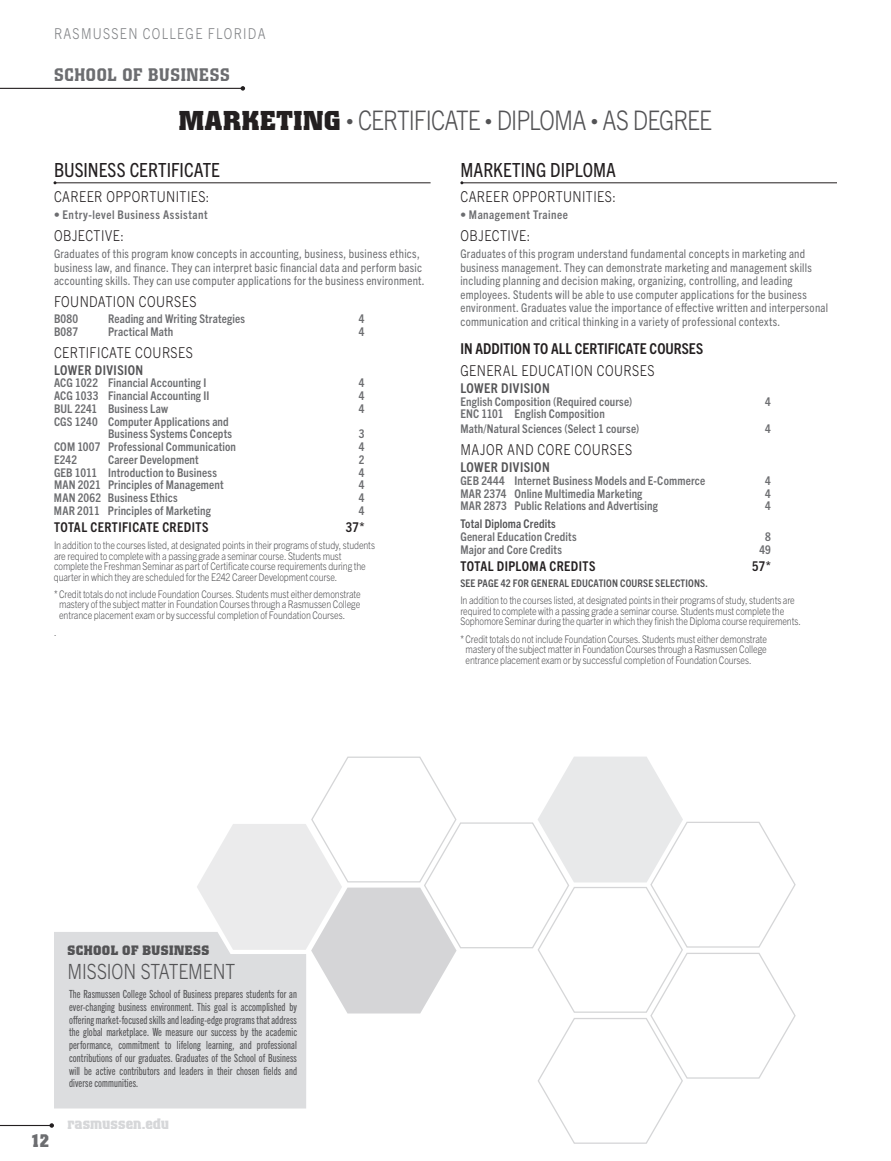
<style>
.page{position:relative;width:891px;height:1161px;background:#fff}
.page>*{position:absolute;margin:0;border:0;box-sizing:border-box;transform-origin:0 0}
.t1{font:300 27px "Trade Gothic Next LT Pro";letter-spacing:-.04em;color:#535355;scale:.85 1}
.t2{font:700 27px "Colossalis Pro";letter-spacing:.03em;color:#231f20}
.t3{font:300 21px "Trade Gothic Next LT Pro";letter-spacing:-.005em;color:#535355;scale:.85 1}
.t4{font:condensed 19.5px "Trade Gothic Next LT Pro";color:#231f20}
.t5{font:500 18px "Colossalis Pro";letter-spacing:.035em;color:#6c6d70}
.t6{font:700 18px "Colossalis Pro";color:#6c6d70}
.t7{font:300 15px "Trade Gothic Next LT Pro";letter-spacing:.035em;color:#231f20;scale:.85 1}
.t8{font:700 condensed 15px "Trade Gothic Next LT Pro";color:#231f20}
.t9{font:300 15px "Trade Gothic Next LT Pro";letter-spacing:.1em;color:#808285;scale:.85 1}
.t10{font:700 15px "Colossalis Pro";color:#d6d7d9}
.t11{font:700 condensed 13.5px "Trade Gothic Next LT Pro";letter-spacing:.03em;color:#231f20}
.t12{font:700 condensed 13.5px "Trade Gothic Next LT Pro";letter-spacing:.03em;color:#535355}
.t13{font:700 13.5px "Colossalis Pro";color:#535355}
.t14{font:condensed 12px/13.5px "Trade Gothic Next LT Pro";letter-spacing:.02em;color:#6c6d70}
.t15{font:700 condensed 12px/12.8px "Trade Gothic Next LT Pro";letter-spacing:.01em;color:#6c6d70;text-align:right}
.t16{font:700 condensed 12px "Trade Gothic Next LT Pro";letter-spacing:.04em;color:#6c6d70}
.t17{font:700 condensed 12px "Trade Gothic Next LT Pro";letter-spacing:.015em;color:#535355}
.t18{font:11.25px/12.8px "Trade Gothic Next LT Pro Cm";letter-spacing:.01em;color:#535355;text-align:justify}
.t19{font:300 10.5px/10.5px "Trade Gothic Next LT Pro";letter-spacing:-.015em;color:#535355;scale:.85 1}
.t20{font:700 condensed 10.5px "Trade Gothic Next LT Pro";letter-spacing:.015em;color:#535355}
.s1{font-family:"Colossalis Pro";font-weight:700;color:#231f20}
.s2{font-size:15px}
</style>
<div class="page">
<hr style="left:0;top:1125px;width:52px;height:1px;background:#231f20">
<svg style="left:50px;top:1123px;width:4px;height:5px"></svg>
<hr style="left:0;top:88px;width:243px;height:1px;background:#231f20">
<svg style="left:241px;top:86px;width:4px;height:5px"></svg>
<div style="left:54px;top:932px;width:143px;height:176px;background:#dcdddf"></div>
<hr style="left:55px;top:182px;width:376px;height:1px;background:#231f20">
<hr style="left:462px;top:182px;width:375px;height:1px;background:#231f20">
<svg style="left:197px;top:756px;width:599px;height:388px"></svg>
<h3 class="t9" style="left:54px;top:23px;width:202px">RASMUSSEN COLLEGE flor</h3>
<h3 class="t9" style="left:243px;top:23px;width:26px">ida</h3>
<h3 class="t5" style="left:54px;top:63px;width:166px">SCHOOL OF BUSINESS</h3>
<h1 class="t2" style="left:179px;top:103px;width:98px">MARKETIN</h1>
<h1 class="t1" style="left:324px;top:101px;width:458px"><span class="s1">G</span> <span class="s2">•</span> Certificate <span class="s2">•</span> Diploma <span class="s2">•</span> AS Degree</h1>
<h3 class="t4" style="left:54px;top:157px;width:53px">Business</h3>
<h3 class="t4" style="left:130px;top:157px;width:19px">Certificate</h3>
<h3 class="t7" style="left:54px;top:186px;width:184px">Career Opportunities:</h3>
<p class="t16" style="left:54px;top:207px;width:155px">• Entry-level Business Assistant</p>
<h3 class="t7" style="left:54px;top:225px;width:84px">Obj ective:</h3>
<p class="t14" style="left:54px;top:246px;width:372px">Graduates of this program know concepts in accounting, business, business ethics, business law, and finance. They can interpret basic financial data and perform basic accounting skills. They can use computer applications for the business environment.</p>
<h3 class="t7" style="left:54px;top:291px;width:169px">Foundation Courses</h3>
<p class="t15" style="left:54px;top:312px;width:26px">B080</p>
<p class="t15" style="left:108px;top:312px;width:139px">Reading and Writing Strategies</p>
<p class="t15" style="left:359px;top:312px;width:7px">4</p>
<p class="t15" style="left:54px;top:324px;width:26px">B087</p>
<p class="t15" style="left:108px;top:324px;width:67px">Practical Math</p>
<p class="t15" style="left:359px;top:324px;width:7px">4</p>
<h3 class="t7" style="left:54px;top:342px;width:165px">Certificate Courses</h3>
<p class="t12" style="left:54px;top:361px;width:91px">LOWER DIVISION</p>
<p class="t15" style="left:54px;top:376px;width:154px">ACG 1022 Financial Accounting I</p>
<p class="t15" style="left:359px;top:376px;width:7px">4</p>
<p class="t15" style="left:54px;top:389px;width:157px">ACG 1033 Financial Accounting II</p>
<p class="t15" style="left:359px;top:389px;width:7px">4</p>
<p class="t15" style="left:54px;top:401px;width:116px">BUL 2241 Business Law</p>
<p class="t15" style="left:359px;top:401px;width:7px">4</p>
<p class="t15" style="left:54px;top:414px;width:180px">CGS 1240 Computer Applications and<br>Business Systems Concepts</p>
<h3 class="t4" style="left:460px;top:157px;width:135px">Marketi ng Diploma</h3>
<h3 class="t7" style="left:460px;top:186px;width:184px">Career Opportunities:</h3>
<p class="t16" style="left:460px;top:207px;width:109px">• Management Trainee</p>
<h3 class="t7" style="left:460px;top:225px;width:84px">Obj ective:</h3>
<p class="t14" style="left:460px;top:246px;width:369px">Graduates of this program understand fundamental concepts in marketing and business management. They can demonstrate marketing and management skills including planning and decision making, organizing, controlling, and leading employees. Students will be able to use computer applications for the business environment. Graduates value the importance of effective written and interpersonal communication and critical thinking in a variety of professional contexts.</p>
<h3 class="t8" style="left:460px;top:338px;width:23px">In addition</h3>
<h3 class="t8" style="left:534px;top:338px;width:57px">to all Certificate</h3>
<h3 class="t8" style="left:650px;top:338px;width:17px">Courses</h3>
<h3 class="t7" style="left:460px;top:360px;width:11px">GENERAL</h3>
<h3 class="t7" style="left:521px;top:360px;width:11px">EDUCA</h3>
<h3 class="t7" style="left:563px;top:360px;width:18px">TION</h3>
<h3 class="t7" style="left:597px;top:360px;width:11px">COURSES</h3>
<p class="t12" style="left:460px;top:379px;width:91px">LOWER DIVISION</p>
<p class="t15" style="left:460px;top:394px;width:173px">English Composition (Required course)</p>
<p class="t15" style="left:765px;top:394px;width:7px">4</p>
<p class="t15" style="left:460px;top:406px;width:180px;line-height:15px;text-align:left">ENC 1101 English Composition<br>Math/Natural Sciences (Select 1 course)</p>
<p class="t15" style="left:765px;top:422px;width:7px">4</p>
<p class="t15" style="left:359px;top:427px;width:7px">3</p>
<p class="t15" style="left:54px;top:440px;width:183px">COM 1007 Professional Communication</p>
<p class="t15" style="left:359px;top:440px;width:7px">4</p>
<p class="t15" style="left:54px;top:452px;width:25px">E242</p>
<p class="t15" style="left:108px;top:452px;width:92px">Career Development</p>
<p class="t15" style="left:359px;top:452px;width:7px">2</p>
<p class="t15" style="left:54px;top:465px;width:165px">GEB 1011 Introduction to Business</p>
<p class="t15" style="left:359px;top:465px;width:7px">4</p>
<p class="t15" style="left:54px;top:478px;width:171px">MAN 2021 Principles of Management</p>
<p class="t15" style="left:359px;top:478px;width:7px">4</p>
<p class="t15" style="left:54px;top:491px;width:125px">MAN 2062 Business Ethics</p>
<p class="t15" style="left:359px;top:491px;width:7px">4</p>
<p class="t15" style="left:54px;top:503px;width:159px">MAR 2011 Principles of Marketing</p>
<p class="t15" style="left:359px;top:503px;width:7px">4</p>
<p class="t11" style="left:54px;top:518px;width:156px">TOTAL CERTIFICATE CREDITS</p>
<p class="t11" style="left:346px;top:518px;width:20px">37*</p>
<p class="t19" style="left:54px;top:539px;width:379px">I n addition to the courses listed, at designated points in their programs of study, students are required to complete with a passing grade a seminar course. Students must complete the Freshman Seminar as part of Certificate course requirements during the quarter in which they are scheduled for the E242 Career Development course.</p>
<p class="t19" style="left:59px;top:588px;width:356px;text-align:justify;text-indent:-5px">* Credit totals do not include Foundation Courses. Students must either demonstrate mastery of the subject matter in Foundation Courses through a Rasmussen College entrance placement exam or by successful completion of Foundation Courses.</p>
<p class="t19" style="left:54px;top:626px;width:4px">.</p>
<h3 class="t7" style="left:460px;top:439px;width:67px">MAJOR AND</h3>
<h3 class="t7" style="left:537px;top:439px;width:11px">CORE</h3>
<h3 class="t7" style="left:574px;top:439px;width:11px">COURSES</h3>
<p class="t12" style="left:460px;top:458px;width:91px">LOWER DIVISION</p>
<p class="t15" style="left:460px;top:473px;width:246px">GEB 2444 Internet Business Models and E-Commerce</p>
<p class="t15" style="left:765px;top:473px;width:7px">4</p>
<p class="t15" style="left:460px;top:486px;width:184px">MAR 2374 Online Multimedia Marketing</p>
<p class="t15" style="left:765px;top:486px;width:7px">4</p>
<p class="t15" style="left:460px;top:499px;width:199px">MAR 2873 Public Relations and Advertising</p>
<p class="t15" style="left:765px;top:499px;width:7px">4</p>
<p class="t17" style="left:460px;top:516px;width:97px">Total Diploma Credits</p>
<p class="t15" style="left:460px;top:530px;width:118px">General Education Credits</p>
<p class="t15" style="left:765px;top:530px;width:7px">8</p>
<p class="t15" style="left:460px;top:542px;width:103px">Major and Core Credits</p>
<p class="t15" style="left:759px;top:542px;width:13px">49</p>
<p class="t11" style="left:460px;top:557px;width:52px">TOTAL Diplo</p>
<p class="t11" style="left:530px;top:557px;width:67px">ma CREDITS</p>
<p class="t11" style="left:752px;top:557px;width:20px">57*</p>
<p class="t20" style="left:460px;top:576px;width:24px">See page</p>
<p class="t20" style="left:501px;top:576px;width:43px">42 for General</p>
<p class="t20" style="left:571px;top:576px;width:12px">Education</p>
<p class="t20" style="left:620px;top:576px;width:12px">Course</p>
<p class="t20" style="left:655px;top:576px;width:11px">Selections</p>
<p class="t20" style="left:705px;top:576px;width:4px">.</p>
<p class="t19" style="left:460px;top:595px;width:402px">I n addition to the courses listed, at designated points in their programs of study, students are required to complete with a passing grade a seminar course. Students must complete the<br>Sophomore Seminar during the quarter in which they finish the Diploma course requirements.</p>
<p class="t19" style="left:466px;top:633px;width:356px;text-align:justify;text-indent:-5px">* Credit totals do not include Foundation Courses. Students must either demonstrate mastery of the subject matter in Foundation Courses through a Rasmussen College entrance placement exam or by successful completion of Foundation Courses.</p>
<p class="t13" style="left:68px;top:941px;width:18px">SCHOO</p>
<p class="t13" style="left:111px;top:941px;width:41px">L OF BUSINESS</p>
<h2 class="t3" style="left:68px;top:956px;width:194px">M ission Statement</h2>
<p class="t18" style="left:69px;top:987px;width:230px">The Rasmussen College School of Business prepares students for an ever-changing business environment. This goal is accomplished by offering market-focused skills and leading-edge programs that address the global marketplace. We measure our success by the academic performance, commitment to lifelong learning, and professional contributions of our graduates. Graduates of the School of Business will be active contributors and leaders in their chosen fields and diverse communities.</p>
<h3 class="t6" style="left:30px;top:1129px;width:21px">12</h3>
<h3 class="t10" style="left:68px;top:1114px;width:103px">RASMUSSEN.EDU</h3>
</div>
